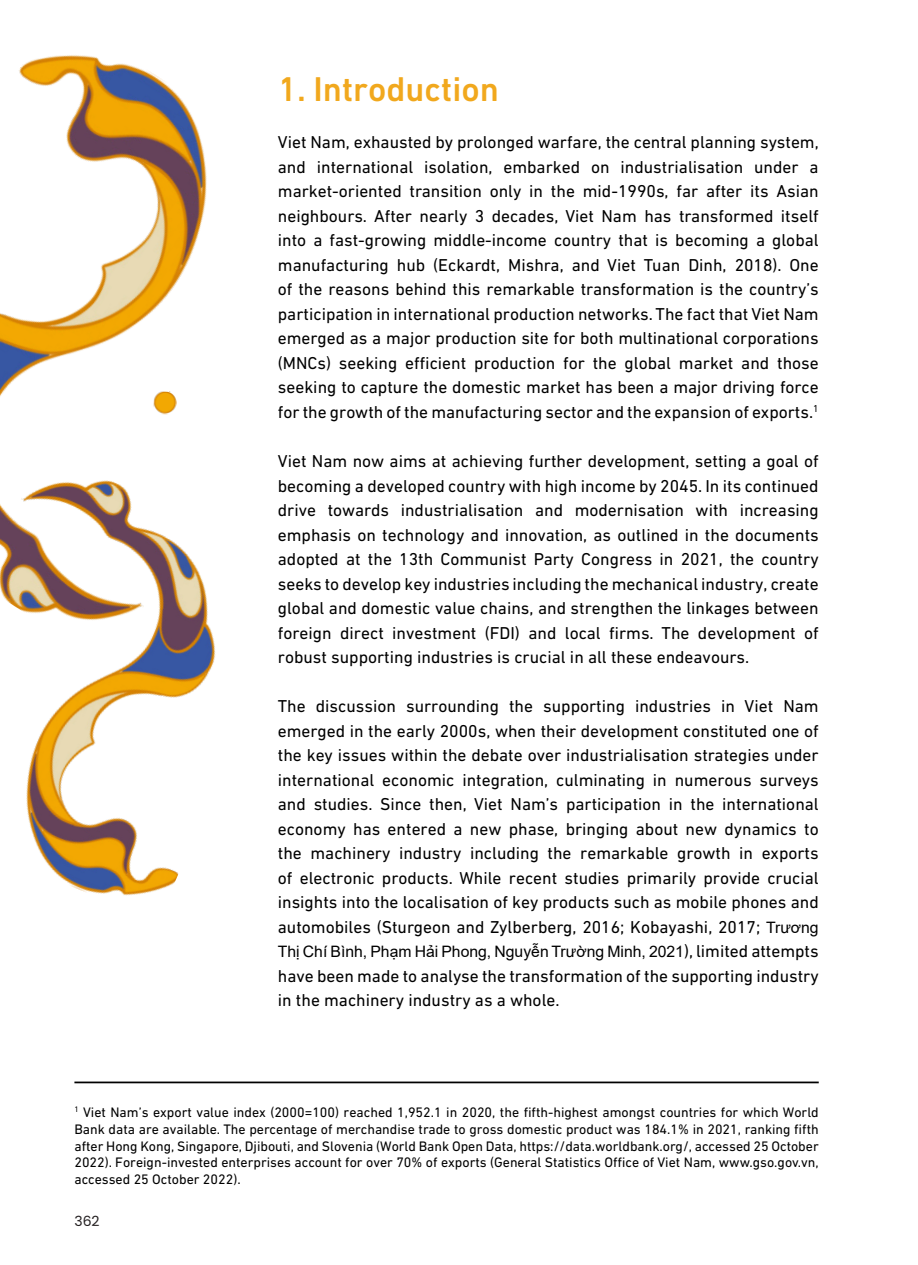
<style>
.page{position:relative;width:918px;height:1265px;background:#fff}
.page>*{position:absolute;margin:0;border:0;box-sizing:border-box;transform-origin:0 0}
.t1{font:500 35px "DIN Next W1 G";color:#f1a81d}
.t2{font:17.5px/24.5px "DIN Next W1 G";color:#000;text-align:justify}
.t3{font:15.75px "Arial";color:#000}
.t4{font:14px/16.8px "DIN Next W1 G";color:#000;text-align:justify}
.t5{font:14px "Poppins";color:#231f20}
.s1{font-family:"Arial";font-size:15.75px}
.s2{font-family:"DIN Next W1 G";font-size:17.5px}
</style>
<div class="page">
<img style="left:0;top:55px;width:207px;height:342px">
<img style="left:0;top:480px;width:215px;height:416px">
<img style="left:153px;top:391px;width:24px;height:24px">
<hr style="left:74px;top:1082px;width:745px;height:1px;background:#000">
<p class="t1" style="left:278px;top:69px;width:223px">1. Introduction</p>
<p class="t2" style="left:278px;top:130px;width:542px">Viet Nam, exhausted by prolonged warfare, the central planning system, and international isolation, embarked on industrialisation under a market-oriented transition only in the mid-1990s, far after its Asian neighbours. After nearly 3 decades, Viet Nam has transformed itself into a fast-growing middle-income country that is becoming a global manufacturing hub (Eckardt, Mishra, and Viet Tuan Dinh, 2018). One of the reasons behind this remarkable transformation is the country’s participation in international production networks. The fact that Viet Nam emerged as a major production site for both multinational corporations (MNCs) seeking efficient production for the global market and those seeking to capture the domestic market has been a major driving force for the growth of the manufacturing sector and the expansion of exports.<sup>1</sup></p>
<p class="t2" style="left:278px;top:449px;width:542px">Viet Nam now aims at achieving further development, setting a goal of becoming a developed country with high income by 2045. In its continued drive towards industrialisation and modernisation with increasing emphasis on technology and innovation, as outlined in the documents adopted at the 13th Communist Party Congress in 2021, the country seeks to develop key industries including the mechanical industry, create global and domestic value chains, and strengthen the linkages between foreign direct investment (FDI) and local firms. The development of robust supporting industries is crucial in all these endeavours.</p>
<p class="t2" style="left:278px;top:694px;width:542px">The discussion surrounding the supporting industries in Viet Nam emerged in the early 2000s, when their development constituted one of the key issues within the debate over industrialisation strategies under international economic integration, culminating in numerous surveys and studies. Since then, Viet Nam’s participation in the international economy has entered a new phase, bringing about new dynamics to the machinery industry including the remarkable growth in exports of electronic products. While recent studies primarily provide crucial insights into the localisation of key products such as mobile phones and automobiles (Sturgeon and Zylberberg, 2016; Kobayashi, 2017; <span class="s1">Trương</span></p>
<p class="t3" style="left:278px;top:941px;width:542px">Thị Chí Bình, Phạm Hải Phong, Nguyễn Trường Minh, 2021<span class="s2">), limited attempts</span></p>
<p class="t2" style="left:278px;top:963px;width:542px">have been made to analyse the transformation of the supporting industry in the machinery industry as a whole.</p>
<p class="t4" style="left:74px;top:1104px;width:746px"><sup>1</sup> Viet Nam’s export value index (2000=100) reached 1,952.1 in 2020, the fifth-highest amongst countries for which World Bank data are available. The percentage of merchandise trade to gross domestic product was 184.1% in 2021, ranking fifth after Hong Kong, Singapore, Djibouti, and Slovenia (World Bank Open Data, https://data.worldbank.org/, accessed 25 October 2022). Foreign-invested enterprises account for over 70% of exports (General Statistics Office of Viet Nam, www.gso.gov.vn, accessed 25 October 2022).</p>
<p class="t5" style="left:74px;top:1213px;width:27px">362</p>
</div>
